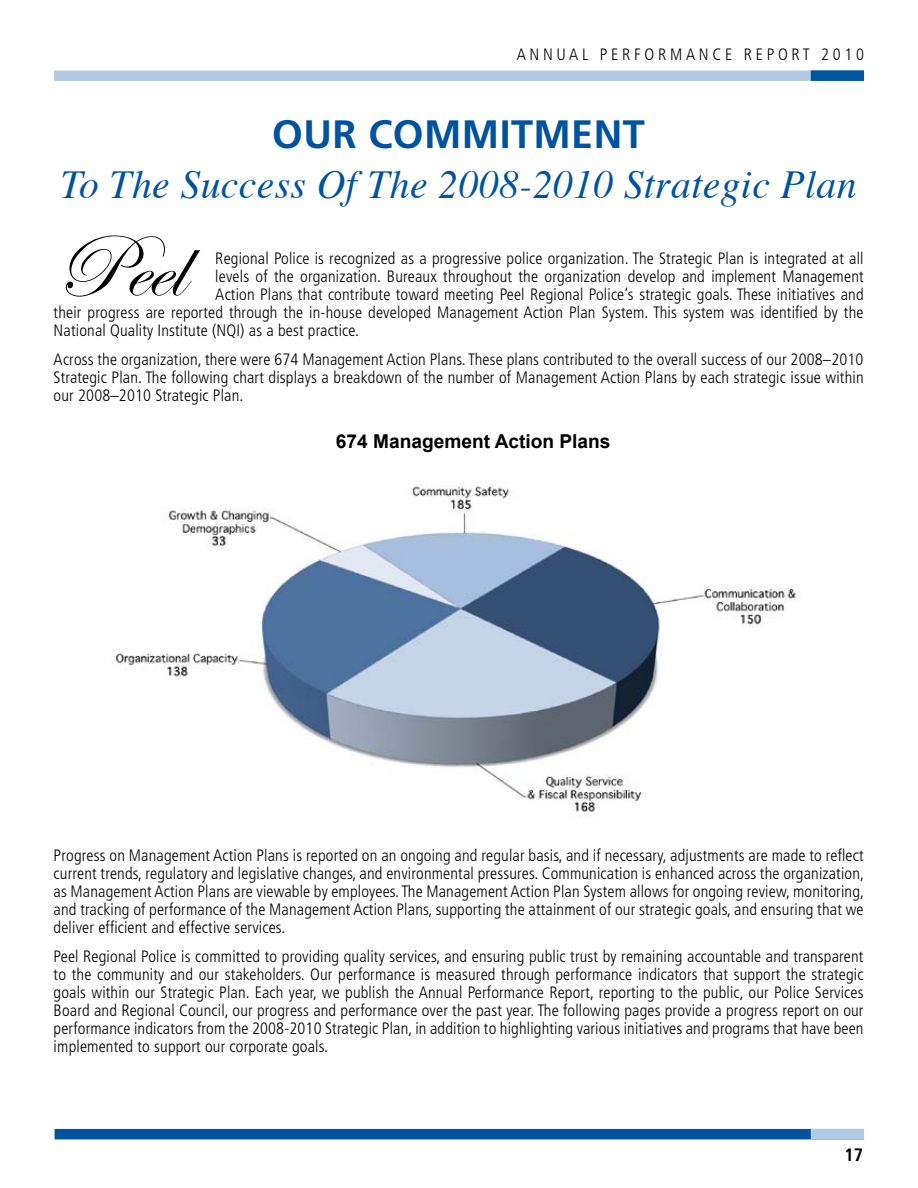
<style>
.page{position:relative;width:918px;height:1188px;background:#fff}
.page>*{position:absolute;margin:0;border:0;box-sizing:border-box;transform-origin:0 0}
.t1{font:90px "Edwardian Script ITC";color:#000}
.t2{font:italic 39.6px "Times";letter-spacing:.01em;color:#00539f}
.t3{font:700 39.6px "Frutiger";color:#00539f}
.t4{font:700 35.1px "Arial";color:#000}
.t5{font:700 19.2px "Arial";color:#000}
.t6{font:700 condensed 18px "Frutiger";color:#000}
.t7{font:300 condensed 16.5px/18px "Frutiger";letter-spacing:.01em;color:#000;text-align:justify}
.t8{font:300 condensed 16.5px "Frutiger";letter-spacing:.225em;color:#000}
</style>
<div class="page">
<div style="left:54px;top:70px;width:810px;height:11px;background:#b3cbe2"></div>
<div style="left:811px;top:70px;width:53px;height:11px;background:#00539f"></div>
<div style="left:55px;top:1129px;width:809px;height:10px;background:#00539f"></div>
<div style="left:811px;top:1129px;width:53px;height:10px;background:#b3cbe2"></div>
<img style="left:111px;top:482px;width:688px;height:335px">
<p class="t8" style="left:517px;top:45px;width:349px">ANNUAL PERFORMANCE REPORT 2010</p>
<h2 class="t3" style="left:272px;top:111px;width:164px">OUR COMMI</h2>
<h2 class="t3" style="left:511px;top:111px;width:128px">TME NT</h2>
<h2 class="t2" style="left:60px;top:151px;width:798px">To The Success Of The 2008-2010 Strategic Plan</h2>
<h1 class="t1" style="left:56px;top:218px;width:129px">Peel</h1>
<p class="t7" style="left:215px;top:249px;width:650px">Regional Police is recognized as a progressive police organization. The Strategic Plan is integrated at all</p>
<p class="t7" style="left:215px;top:267px;width:650px">levels of the organization. Bureaux throughout the organization develop and implement Management</p>
<p class="t7" style="left:215px;top:285px;width:650px">Action Plans that contribute toward meeting Peel Regional Police’s strategic goals. These initiatives and</p>
<p class="t7" style="left:54px;top:303px;width:811px">their progress are reported through the in-house developed Management Action Plan System. This system was identified by the</p>
<p class="t7" style="left:54px;top:321px;width:307px">National Quality Institute (NQI) as a best practice.</p>
<p class="t7" style="left:54px;top:350px;width:812px">Across the organization, there were 674 Management Action Plans. These plans contributed to the overall success of our 2008–2010<br>Strategic Plan. The following chart displays a breakdown of the number of Management Action Plans by each strategic issue within our 2008–2010 Strategic Plan.</p>
<h3 class="t4" style="left:313px;top:363px;width:331px">OUR COMMITMENT</h3>
<p class="t5" style="left:336px;top:429px;width:276px">674 Management Action Plans</p>
<p class="t7" style="left:54px;top:847px;width:812px">Progress on Management Action Plans is reported on an ongoing and regular basis, and if necessary, adjustments are made to reflect current trends, regulatory and legislative changes, and environmental pressures. Communication is enhanced across the organization, as Management Action Plans are viewable by employees. The Management Action Plan System allows for ongoing review, monitoring, and tracking of performance of the Management Action Plans, supporting the attainment of our strategic goals, and ensuring that we deliver efficient and effective services.</p>
<p class="t7" style="left:54px;top:948px;width:811px">Peel Regional Police is committed to providing quality services, and ensuring public trust by remaining accountable and transparent to the community and our stakeholders. Our performance is measured through performance indicators that support the strategic goals within our Strategic Plan. Each year, we publish the Annual Performance Report, reporting to the public, our Police Services Board and Regional Council, our progress and performance over the past year. The following pages provide a progress report on our performance indicators from the 2008-2010 Strategic Plan, in addition to highlighting various initiatives and programs that have been implemented to support our corporate goals.</p>
<p class="t6" style="left:844px;top:1144px;width:20px">17</p>
</div>
